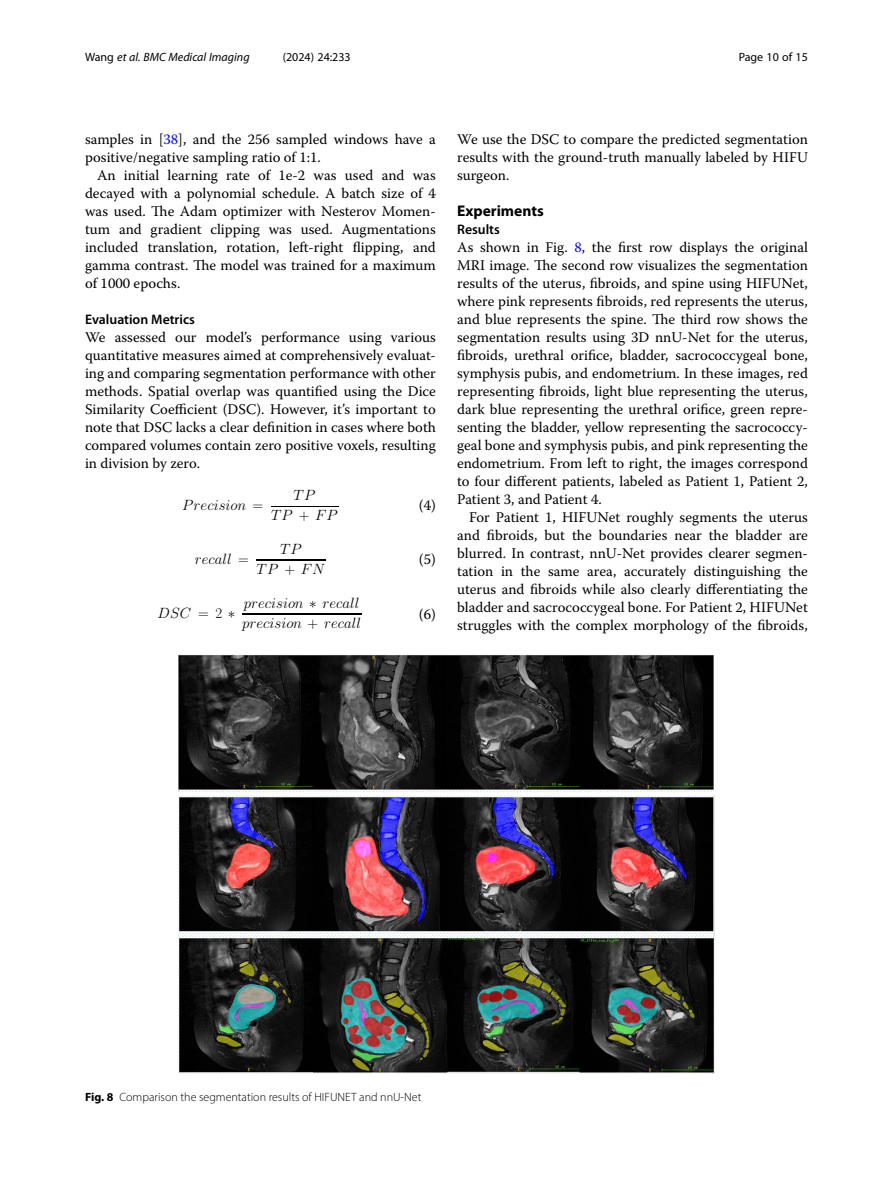
<style>
.page{position:relative;width:893px;height:1191px;background:#fff}
.page>*{position:absolute;margin:0;border:0;box-sizing:border-box;transform-origin:0 0}
.Head_1{font:700 15.45px "Myriad Pro";color:#000}
.t1{font:14.85px/20.2px "CMMI12";letter-spacing:.005em;color:#000;text-align:center}
.Body_Text{font:14.7px/18px "Warnock Pro";color:#000;text-align:justify}
.Body_Text_Indent{font:14.7px/18px "Warnock Pro";color:#000;text-align:justify}
.EQ{font:14.7px "Warnock Pro";color:#000}
.Head_2{font:600 13.8px "Myriad Pro";color:#000}
.Head_2_After_1{font:600 13.8px "Myriad Pro";color:#000}
.Figure_Caption{font:300 12px "Myriad Pro";color:#000}
.t2{font:italic 12px "Myriad Pro";color:#000}
.t3{font:12px "Myriad Pro";color:#000}
.s1{font-style:normal}
.s2{color:#00f}
.s3{font-family:"CMR17"}
.s4{font-family:"CMSY10"}
.s5{font-weight:700}
</style>
<div class="page">
<img style="left:271px;top:506px;width:67px;height:1px">
<img style="left:257px;top:560px;width:69px;height:1px">
<img style="left:242px;top:614px;width:119px;height:1px">
<img style="left:179px;top:654px;width:535px;height:420px">
<p class="t2" style="left:85px;top:50px;width:166px"><span class="s1">Wang</span> et al. BMC Medical Imaging</p>
<p class="t3" style="left:283px;top:50px;width:70px">(2024) 24:233</p>
<p class="t3" style="left:739px;top:50px;width:71px">Page 10 of 15</p>
<p class="Body_Text" style="left:85px;top:130px;width:352px">samples in [<span class="s2">38</span>], and the 256 sampled windows have a positive/negative sampling ratio of 1:1.</p>
<p class="Body_Text_Indent" style="left:85px;top:166px;width:352px;text-indent:12px">An initial learning rate of 1e-2 was used and was decayed with a polynomial schedule. A batch size of 4 was used. The Adam optimizer with Nesterov Momen&shy;tum and gradient clipping was used. Augmentations included translation, rotation, left-right flipping, and gamma contrast. The model was trained for a maximum of 1000 epochs.</p>
<p class="Head_2" style="left:85px;top:311px;width:111px">Evaluation Metrics</p>
<p class="Body_Text" style="left:85px;top:328px;width:352px">We assessed our model’s performance using various quantitative measures aimed at comprehensively evaluat&shy;ing and comparing segmentation performance with other methods. Spatial overlap was quantified using the Dice Similarity Coefficient (DSC). However, it’s important to note that DSC lacks a clear definition in cases where both compared volumes contain zero positive voxels, resulting in division by zero.</p>
<p class="t1" style="left:182px;top:496px;width:83px">Precision <span class="s3">=</span></p>
<p class="t1" style="left:271px;top:486px;width:66px">TP<br>TP <span class="s3">+</span> FP</p>
<p class="EQ" style="left:419px;top:496px;width:18px">(4)</p>
<p class="t1" style="left:195px;top:550px;width:56px">recall <span class="s3">=</span></p>
<p class="t1" style="left:257px;top:540px;width:69px">TP<br>TP <span class="s3">+</span> FN</p>
<p class="EQ" style="left:419px;top:550px;width:18px">(5)</p>
<p class="t1" style="left:158px;top:604px;width:79px">DSC <span class="s3">=2</span><span class="s4">∗</span></p>
<p class="t1" style="left:242px;top:594px;width:120px;text-align:left">precision <span class="s4">∗</span> recall precision <span class="s3">+</span> recall</p>
<p class="EQ" style="left:419px;top:605px;width:18px">(6)</p>
<p class="Body_Text" style="left:457px;top:130px;width:352px">We use the DSC to compare the predicted segmentation results with the ground-truth manually labeled by HIFU surgeon.</p>
<p class="Head_1" style="left:457px;top:201px;width:88px">Experiments</p>
<p class="Head_2_After_1" style="left:457px;top:221px;width:44px">Results</p>
<p class="Body_Text" style="left:457px;top:238px;width:352px">As shown in Fig. <span class="s2">8</span>, the first row displays the original MRI image. The second row visualizes the segmentation results of the uterus, fibroids, and spine using HIFUNet, where pink represents fibroids, red represents the uterus, and blue represents the spine. The third row shows the segmentation results using 3D nnU-Net for the uterus, fibroids, urethral orifice, bladder, sacrococcygeal bone, symphysis pubis, and endometrium. In these images, red representing fibroids, light blue representing the uterus, dark blue representing the urethral orifice, green repre&shy;senting the bladder, yellow representing the sacrococcy&shy;geal bone and symphysis pubis, and pink representing the endometrium. From left to right, the images correspond to four different patients, labeled as Patient 1, Patient 2, Patient 3, and Patient 4.</p>
<p class="Body_Text_Indent" style="left:457px;top:508px;width:352px;text-indent:12px">For Patient 1, HIFUNet roughly segments the uterus and fibroids, but the boundaries near the bladder are blurred. In contrast, nnU-Net provides clearer segmen&shy;tation in the same area, accurately distinguishing the uterus and fibroids while also clearly differentiating the bladder and sacrococcygeal bone. For Patient 2, HIFUNet struggles with the complex morphology of the fibroids,</p>
<p class="Figure_Caption" style="left:85px;top:1089px;width:338px"><span class="s5">Fig. 8</span> Comparison the segmentation results of HIFUNET and nnU-Net</p>
</div>
